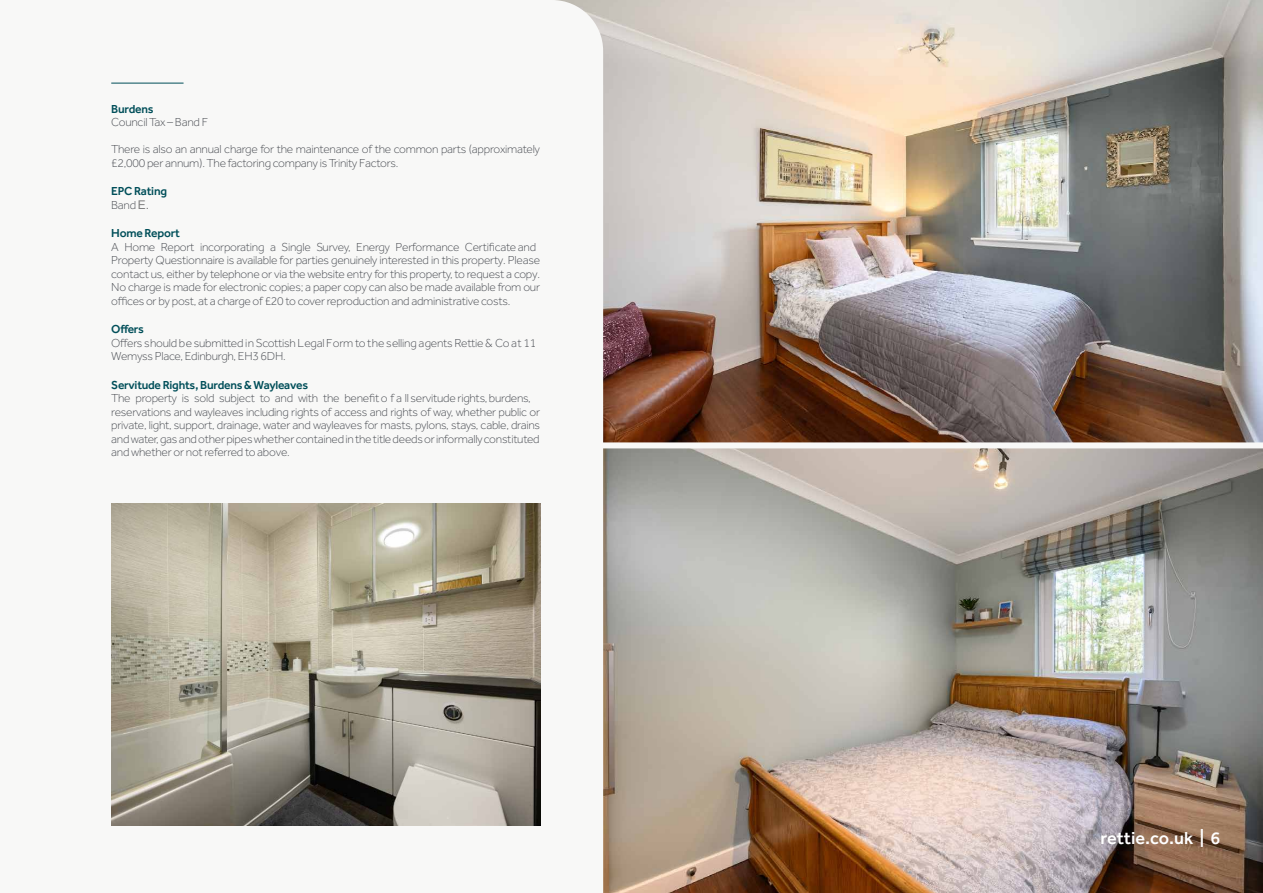
<style>
.page{position:relative;width:1263px;height:893px;background:#fff}
.page>*{position:absolute;margin:0;border:0;box-sizing:border-box;transform-origin:0 0}
.t1{font:500 18px "Effra";color:#fff}
.Paragraph_Style_2{font:300 12px/13.5px "Effra";letter-spacing:-.02em;color:#4d5056}
.Paragraph_Style_2-2{font:500 12px/13.5px "Effra";letter-spacing:-.02em;color:#004e59}
.s1{font-weight:500;color:#004e59}
.s2{font-weight:300;color:#4d5056}
.s3{font-family:"Arial";font-weight:400;color:#808080}
</style>
<div class="page">
<img style="left:603px;top:448px;width:660px;height:445px">
<img style="left:603px;top:0;width:660px;height:442px">
<div style="left:569px;top:442px;width:694px;height:6px;background:#f8f8f7"></div>
<img style="left:111px;top:504px;width:429px;height:322px">
<hr style="left:111px;top:83px;width:73px;height:1px;background:#004e59">
<p class="Paragraph_Style_2" style="left:111px;top:102px;width:98px"><span class="s1">Burdens<br></span>Council Tax – Band F</p>
<p class="Paragraph_Style_2" style="left:111px;top:143px;width:430px">There is also an annual charge for the maintenance of the common parts (approximately £2,000 per annum). The factoring company is Trinity Factors.</p>
<p class="Paragraph_Style_2-2" style="left:111px;top:184px;width:57px">EPC Rating<br><span class="s2">Band</span> <span class="s3">E.</span></p>
<p class="Paragraph_Style_2" style="left:111px;top:227px;width:430px"><span class="s1">Home Report<br></span>A Home Report incorporating a Single Survey, Energy Performance Certificate and Property Questionnaire is available for parties genuinely interested in this property. Please contact us, either by telephone or via the website entry for this property, to request a copy.<br>No charge is made for electronic copies; a paper copy can also be made available from our offices or by post, at a charge of £20 to cover reproduction and administrative costs.</p>
<p class="Paragraph_Style_2" style="left:111px;top:323px;width:427px"><span class="s1">Offers<br></span>Offers should be submitted in Scottish Legal Form to the selling agents Rettie &amp; Co at 11<br>Wemyss Place, Edinburgh, EH3 6DH.</p>
<p class="Paragraph_Style_2" style="left:111px;top:378px;width:430px"><span class="s1">Servitude Rights, Burdens &amp; Wayleaves<br></span>The property is sold subject to and with the benefit o f a ll servitude rights, burdens, reservations and wayleaves including rights of access and rights of way, whether public or private, light, support, drainage, water and wayleaves for masts, pylons, stays, cable, drains and water, gas and other pipes whether contained in the title deeds or informally constituted and whether or not referred to above.</p>
<p class="t1" style="left:1100px;top:827px;width:122px">rettie.co.uk | 6</p>
</div>
